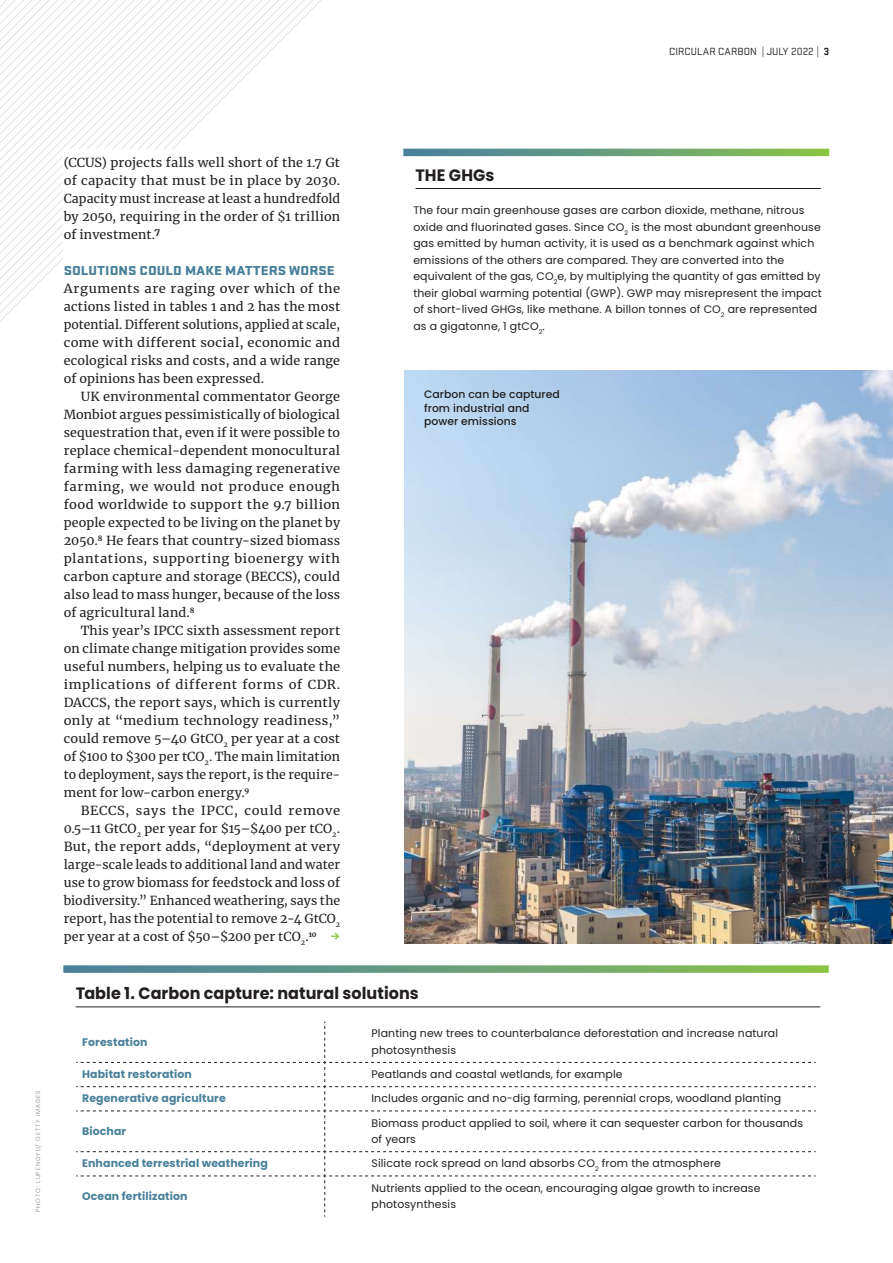
<style>
.page{position:relative;width:893px;height:1263px;background:#fff}
.page>*{position:absolute;margin:0;border:0;box-sizing:border-box;transform-origin:0 0}
.t1{font:700 16.5px "Poppins";letter-spacing:.005em;color:#231f20}
.t2{font:900 13.5px "Stratum 1";color:#48809b;scale:1.1 1}
.t3{font:12.45px/18px "Merriweather";letter-spacing:.01em;color:#231f20;text-align:justify}
.t4{font:12.45px/18px "Merriweather";letter-spacing:.01em;color:#231f20;text-align:justify;scale:1.04 1}
.t5{font:10.95px/16.5px "Poppins";letter-spacing:.01em;color:#231f20}
.t6{font:700 10.95px "Poppins";letter-spacing:.01em;color:#48809b}
.t7{font:500 10.8px/13.5px "Poppins";letter-spacing:.005em;color:#231f20}
.t8{font:10.8px "Stratum 1";letter-spacing:.005em;color:#231f20}
.t9{font:300 6px "Poppins";letter-spacing:.15em;color:#808285}
.s1{font-weight:700}
.s2{font-weight:900;color:#8bc63e}
</style>
<div class="page">
<svg style="left:0;top:0;width:595px;height:371px"></svg>
<div style="left:403px;top:149px;width:426px;height:195px;background:#fff"></div>
<svg style="left:403px;top:149px;width:426px;height:7px;background:#68a077"></svg>
<svg style="left:63px;top:965px;width:766px;height:8px;background:#72a67f"></svg>
<img style="left:404px;top:371px;width:489px;height:572px">
<div style="left:64px;top:150px;width:276px;height:791px;background:#fff"></div>
<hr style="left:416px;top:188px;width:405px;height:1px;background:#231f20">
<svg style="left:76px;top:1022px;width:740px;height:195px"></svg>
<hr style="left:76px;top:1007px;width:744px;height:1px;background:#231f20">
<p class="t8" style="left:669px;top:46px;width:161px">CIRCULAR CARBON | JULY 2022 | <span class="s1">3</span></p>
<p class="t9" style="left:35px;top:1212px;width:123px;rotate:-90deg">PHOTO: LUPENGYU/ GETTY IMAGES</p>
<p class="t3" style="left:64px;top:154px;width:278px">(CCUS) projects falls well short of the 1.7 Gt of capacity that must be in place by 2030.<br>Capacity must increase at least a hundredfold by 2050, requiring in the order of $1 trillion of investment.<span class="s1">7</span></p>
<p class="t2" style="left:64px;top:264px;width:248px">SOLUTIONS COULD MAKE MATTERS WORSE</p>
<p class="t4" style="left:64px;top:280px;width:267px">Arguments are raging over which of the actions listed in tables 1 and 2 has the most potential. Different solutions, applied at scale, come with different social, economic and ecological risks and costs, and a wide range of opinions has been expressed.</p>
<p class="t3" style="left:64px;top:388px;width:278px;text-indent:17px">UK environmental commentator George Monbiot argues pessimistically of biological sequestration that, even if it were possible to replace chemical-dependent monocultural farming with less damaging regenerative farming, we would not produce enough food worldwide to support the 9.7 billion people expected to be living on the planet by 2050.<sup>8</sup> He fears that country-sized biomass plantations, supporting bioenergy with carbon capture and storage (BECCS), could also lead to mass hunger, because of the loss of agricultural land.<sup>8</sup></p>
<p class="t3" style="left:64px;top:622px;width:278px;text-indent:17px">This year’s IPCC sixth assessment report on climate change mitigation provides some useful numbers, helping us to evaluate the implications of different forms of CDR.<br>DACCS, the report says, which is currently only at “medium technology readiness,” could remove 5–40 GtCO<sub>2</sub> per year at a cost of $100 to $300 per tCO<sub>2</sub>. The main limitation to deployment, says the report, is the require&shy;ment for low-carbon energy.<sup>9</sup></p>
<p class="t4" style="left:64px;top:802px;width:267px;text-indent:17px">BECCS, says the IPCC, could remove 0.5–11 GtCO<sub>2</sub> per year for $15–$400 per tCO<sub>2</sub>.<br>But, the report adds, “deployment at very large-scale leads to additional land and water use to grow biomass for feedstock and loss of biodiversity.” Enhanced weathering, says the report, has the potential to remove 2-4 GtCO<sub>2 </sub>per year at a cost of $50–$200 per tCO<sub>2</sub>.<sup>10</sup> <span class="s2">→</span></p>
<h1 class="t1" style="left:416px;top:166px;width:80px">THE GHGs</h1>
<p class="t5" style="left:413px;top:202px;width:410px">The four main greenhouse gases are carbon dioxide, methane, nitrous oxide and fluorinated gases. Since CO<sub>2</sub> is the most abundant greenhouse gas emitted by human activity, it is used as a benchmark against which emissions of the others are compared. They are converted into the equivalent of the gas, CO<sub>2</sub>e, by multiplying the quantity of gas emitted by their global warming potential (GWP). GWP may misrepresent the impact of short-lived GHGs, like methane. A billon tonnes of CO<sub>2</sub> are represented as a gigatonne, 1 gtCO<sub>2</sub>.</p>
<p class="t7" style="left:424px;top:389px;width:137px">Carbon can be captured from industrial and power emissions</p>
<h1 class="t1" style="left:76px;top:984px;width:344px">Table 1. Carbon capture: natural solutions</h1>
<p class="t6" style="left:82px;top:1036px;width:67px">Forestation</p>
<p class="t5" style="left:371px;top:1025px;width:408px">Planting new trees to counterbalance deforestation and increase natural photosynthesis</p>
<p class="t6" style="left:82px;top:1068px;width:111px">Habitat restoration</p>
<p class="t5" style="left:371px;top:1066px;width:253px">Peatlands and coastal wetlands, for example</p>
<p class="t6" style="left:82px;top:1092px;width:145px">Regenerative agriculture</p>
<p class="t5" style="left:371px;top:1090px;width:411px">Includes organic and no-dig farming, perennial crops, woodland planting</p>
<p class="t6" style="left:82px;top:1125px;width:46px">Biochar</p>
<p class="t5" style="left:371px;top:1115px;width:433px">Biomass product applied to soil, where it can sequester carbon for thousands of years</p>
<p class="t6" style="left:82px;top:1157px;width:187px">Enhanced terrestrial weathering</p>
<p class="t5" style="left:371px;top:1155px;width:351px">Silicate rock spread on land absorbs CO<sub>2</sub> from the atmosphere</p>
<p class="t6" style="left:82px;top:1190px;width:107px">Ocean fertilization</p>
<p class="t5" style="left:371px;top:1180px;width:390px">Nutrients applied to the ocean, encouraging algae growth to increase photosynthesis</p>
</div>
